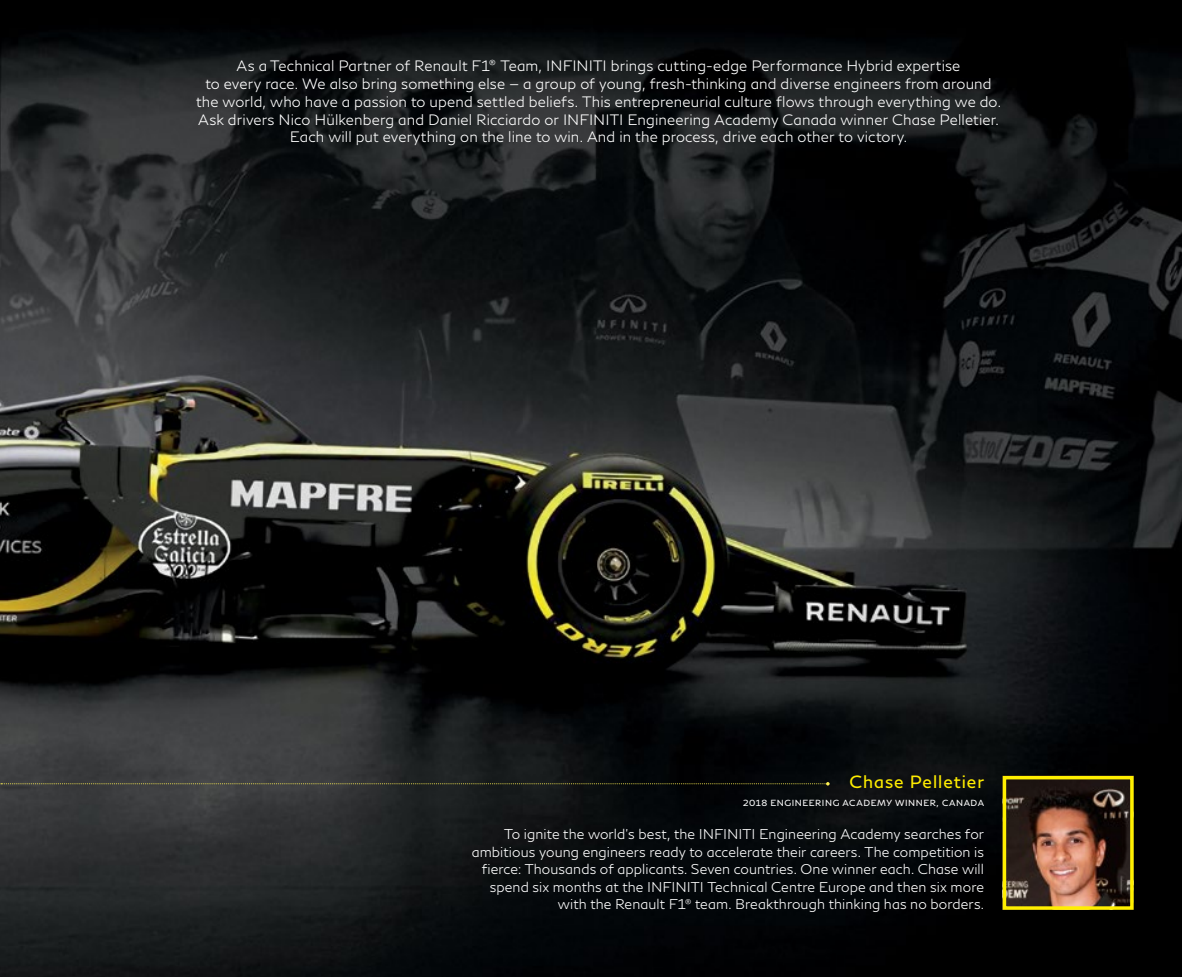
<style>
.page{position:relative;width:1182px;height:977px;background:#fff}
.page>*{position:absolute;margin:0;border:0;box-sizing:border-box;transform-origin:0 0}
.t1{font:17.5px "Infiniti Brand";letter-spacing:.055em;color:#ffed00}
.t2{font:300 14.88px/17.8px "Infiniti Brand";letter-spacing:.01em;color:#fff;text-align:center}
.t3{font:300 14px/17.5px "Infiniti Brand";letter-spacing:.01em;color:#fff;text-align:right}
.t4{font:8.75px "Infiniti Brand";letter-spacing:.065em;color:#fff}
</style>
<div class="page">
<img style="left:0;top:0;width:1181px;height:976px">
<img style="left:1007px;top:781px;width:121px;height:123px">
<div style="left:1002px;top:776px;width:131px;height:133px;border:4px solid #ffef00"></div>
<svg style="left:1px;top:782px;width:828px;height:3px;background:#41412d"></svg>
<p class="t2" style="left:196px;top:56px;width:806px">As a Technical Partner of Renault F1<sup>®</sup> Team, INFINITI brings cutting-edge Performance Hybrid expertise<br>to every race. We also bring something else — a group of young, fresh-thinking and diverse engineers from around the world, who have a passion to upend settled beliefs. This entrepreneurial culture flows through everything we do.<br>Ask drivers Nico Hülkenberg and Daniel Ricciardo or INFINITI Engineering Academy Canada winner Chase Pelletier.<br>Each will put everything on the line to win. And in the process, drive each other to victory.</p>
<p class="t1" style="left:849px;top:770px;width:136px">Chase Pelletier</p>
<p class="t4" style="left:743px;top:796px;width:242px">2018 ENGINEERING ACADEMY WINNER, CANADA</p>
<p class="t3" style="left:471px;top:825px;width:513px">To ignite the world's best, the INFINITI Engineering Academy searches for ambitious young engineers ready to accelerate their careers. The competition is fierce: Thousands of applicants. Seven countries. One winner each. Chase will spend six months at the INFINITI Technical Centre Europe and then six more with the Renault F1<sup>®</sup> team. Breakthrough thinking has no borders.</p>
</div>
